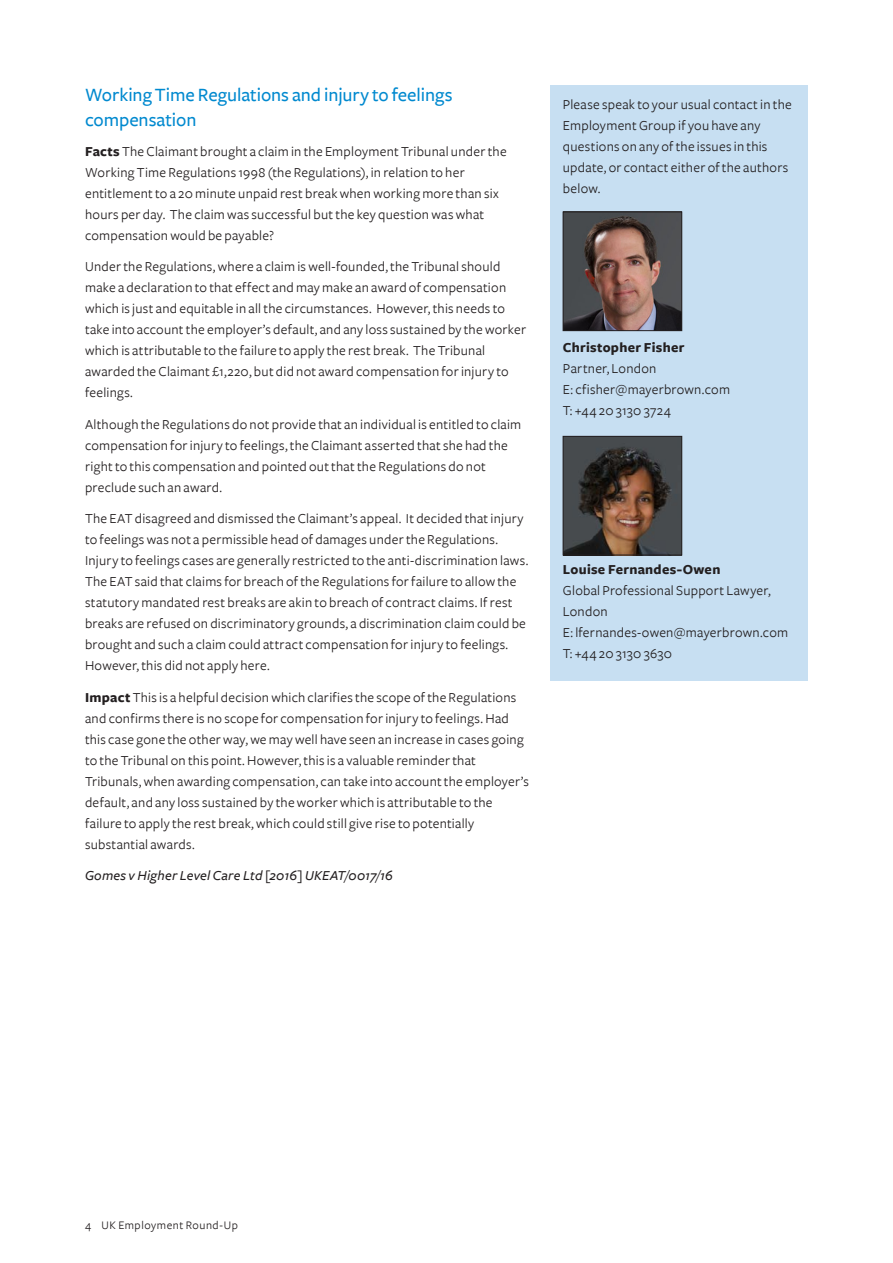
<style>
.page{position:relative;width:893px;height:1263px;background:#fff}
.page>*{position:absolute;margin:0;border:0;box-sizing:border-box;transform-origin:0 0}
.Headings_L1_Subhead{font:500 19.5px/25.5px "Freight Sans";letter-spacing:-.005em;color:#0089cf}
.Body_copy{font:14.25px/21px "Freight Sans";letter-spacing:.02em;color:#231f20}
.Body_copy-2{font:italic 500 14.25px "Freight Sans";letter-spacing:.015em;color:#231f20}
.t1{font:12px "Freight Sans";letter-spacing:.045em;color:#231f20}
.s1{font-weight:700}
</style>
<div class="page">
<div style="left:550px;top:85px;width:258px;height:596px;background:#c7dff2"></div>
<img style="left:565px;top:214px;width:115px;height:115px">
<div style="left:563px;top:212px;width:119px;height:119px;border:1px solid #231f20"></div>
<img style="left:565px;top:438px;width:115px;height:115px">
<div style="left:563px;top:436px;width:119px;height:119px;border:1px solid #231f20"></div>
<p class="Headings_L1_Subhead" style="left:85px;top:82px;width:369px">Working Time Regulations and injury to feelings compensation</p>
<p class="Body_copy" style="left:85px;top:141px;width:423px"><span class="s1">Facts</span> The Claimant brought a claim in the Employment Tribunal under the Working Time Regulations 1998 (the Regulations), in relation to her entitlement to a 20 minute unpaid rest break when working more than six hours per day. The claim was successful but the key question was what compensation would be payable?</p>
<p class="Body_copy" style="left:85px;top:256px;width:442px">Under the Regulations, where a claim is well-founded, the Tribunal should make a declaration to that effect and may make an award of compensation which is just and equitable in all the circumstances. However, this needs to take into account the employer’s default, and any loss sustained by the worker which is attributable to the failure to apply the rest break. The Tribunal awarded the Claimant £1,220, but did not award compensation for injury to feelings.</p>
<p class="Body_copy" style="left:85px;top:414px;width:438px">Although the Regulations do not provide that an individual is entitled to claim compensation for injury to feelings, the Claimant asserted that she had the right to this compensation and pointed out that the Regulations do not preclude such an award.</p>
<p class="Body_copy" style="left:85px;top:508px;width:445px">The EAT disagreed and dismissed the Claimant’s appeal. It decided that injury to feelings was not a permissible head of damages under the Regulations.<br>Injury to feelings cases are generally restricted to the anti-discrimination laws.<br>The EAT said that claims for breach of the Regulations for failure to allow the statutory mandated rest breaks are akin to breach of contract claims. If rest breaks are refused on discriminatory grounds, a discrimination claim could be brought and such a claim could attract compensation for injury to feelings.<br>However, this did not apply here.</p>
<p class="Body_copy" style="left:85px;top:687px;width:445px"><span class="s1">Impact</span> This is a helpful decision which clarifies the scope of the Regulations and confirms there is no scope for compensation for injury to feelings. Had this case gone the other way, we may well have seen an increase in cases going to the Tribunal on this point. However, this is a valuable reminder that Tribunals, when awarding compensation, can take into account the employer’s default, and any loss sustained by the worker which is attributable to the failure to apply the rest break, which could still give rise to potentially substantial awards.</p>
<p class="Body_copy-2" style="left:85px;top:868px;width:309px">Gomes v Higher Level Care Ltd [2016] UKEAT/0017/16</p>
<p class="Body_copy" style="left:563px;top:94px;width:230px">Please speak to your usual contact in the<br>Employment Group if you have any questions on any of the issues in this update, or contact either of the authors below.</p>
<p class="Body_copy" style="left:563px;top:337px;width:169px"><span class="s1">Christopher Fisher<br></span>Partner, London<br>E: cfisher@mayerbrown.com<br>T: +44 20 3130 3724</p>
<p class="Body_copy" style="left:563px;top:560px;width:227px"><span class="s1">Louise Fernandes-Owen<br></span>Global Professional Support Lawyer,<br>London<br>E: lfernandes-owen@mayerbrown.com<br>T: +44 20 3130 3630</p>
<p class="t1" style="left:85px;top:1218px;width:154px">4 UK Employment Round-Up</p>
</div>
